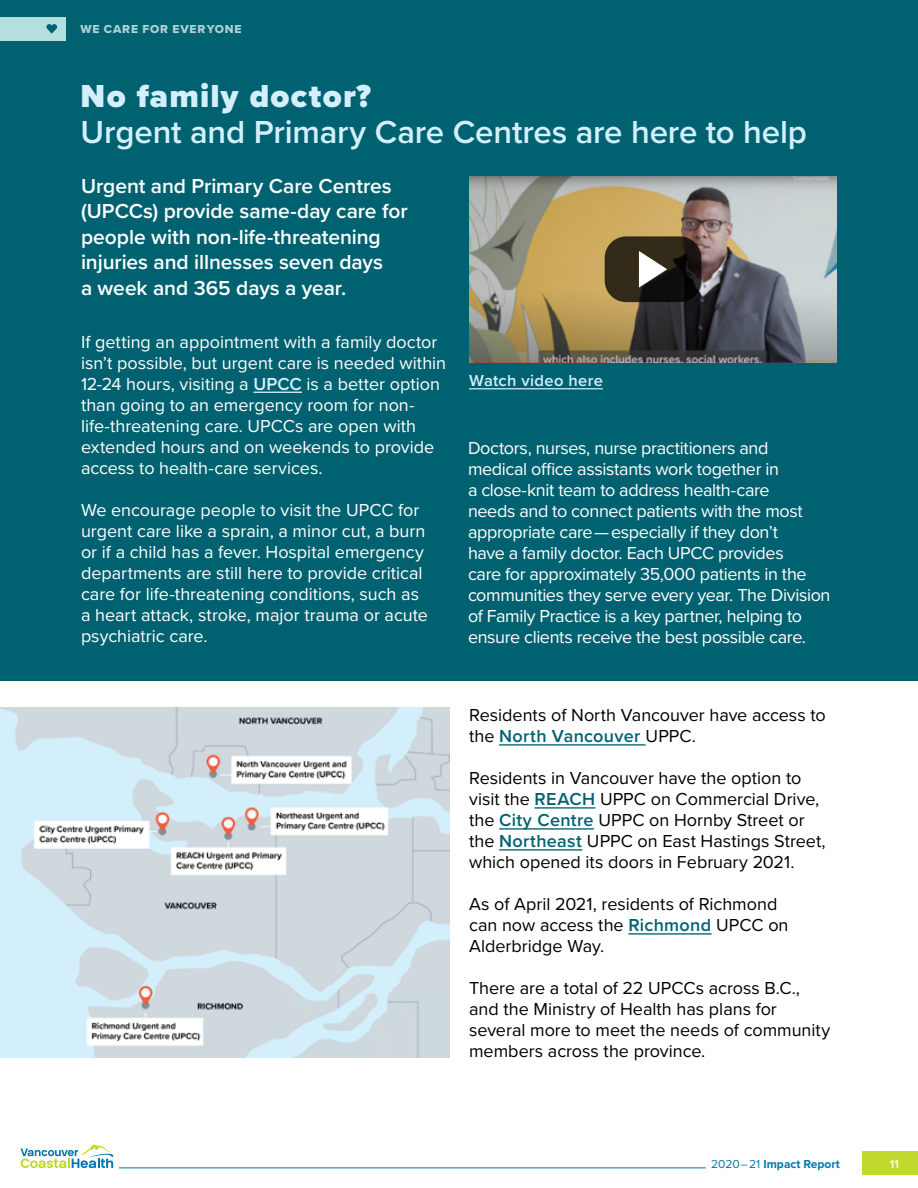
<style>
.page{position:relative;width:918px;height:1188px;background:#fff}
.page>*{position:absolute;margin:0;border:0;box-sizing:border-box;transform-origin:0 0}
.t1{font:600 33px "Proxima Nova";letter-spacing:-.005em;color:#d4effc}
.t2{font:900 33px "Proxima Nova";letter-spacing:.035em;color:#d4effc}
.t3{font:600 21px/25.5px "Proxima Nova";letter-spacing:-.005em;color:#fff}
.t4{font:18px/21px "Proxima Nova";letter-spacing:-.005em;color:#fff}
.t5{font:18px/21px "Proxima Nova";color:#000}
.t6{font:600 16.5px "Proxima Nova";letter-spacing:.02em;color:#d4effc}
.t7{font:700 12px "Proxima Nova";color:#0078ae}
.t8{font:12px "Proxima Nova Extrabld";letter-spacing:.07em;color:#b3d0d4}
.t9{font:600 12px "Proxima Nova";color:#fff}
.s1{font-weight:600;color:#d4effc}
.s2{font-weight:600;color:#006271}
.s3{font-weight:400}
</style>
<div class="page">
<div style="left:863px;top:1151px;width:55px;height:24px;background:#c1d82f"></div>
<hr style="left:119px;top:1168px;width:587px;height:1px;background:#0078ae">
<svg style="left:21px;top:1145px;width:92px;height:23px"></svg>
<div style="left:0;top:0;width:918px;height:680px;background:#006271"></div>
<hr style="left:253px;top:392px;width:49px;height:1px;background:#d4effc">
<hr style="left:499px;top:744px;width:147px;height:2px;background:#006271">
<hr style="left:535px;top:807px;width:60px;height:2px;background:#006271">
<hr style="left:499px;top:828px;width:95px;height:2px;background:#006271">
<hr style="left:499px;top:849px;width:83px;height:2px;background:#006271">
<hr style="left:628px;top:933px;width:84px;height:2px;background:#006271">
<div style="left:0;top:17px;width:66px;height:24px;background:#b3e0df"></div>
<svg style="left:46px;top:24px;width:11px;height:10px"></svg>
<hr style="left:469px;top:388px;width:134px;height:1px;background:#d4effc">
<img style="left:469px;top:176px;width:368px;height:186px">
<svg style="left:605px;top:236px;width:96px;height:66px;background:#251f14"></svg>
<svg style="left:639px;top:251px;width:28px;height:37px"></svg>
<img style="left:0;top:707px;width:449px;height:350px">
<p class="t8" style="left:81px;top:20px;width:162px">WE CARE FOR EVERYONE</p>
<h1 class="t2" style="left:81px;top:71px;width:292px">No family doctor?</h1>
<h1 class="t1" style="left:81px;top:107px;width:728px">Urgent and Primary Care Centres are here to help</h1>
<p class="t3" style="left:81px;top:173px;width:328px">Urgent and Primary Care Centres (UPCCs) provide same-day care for people with non-life-threatening injuries and illnesses seven days<br>a week and 365 days a year.</p>
<p class="t4" style="left:81px;top:330px;width:367px">If getting an appointment with a family doctor isn’t possible, but urgent care is needed within 12-24 hours, visiting a <span class="s1">UPCC</span> is a better option than going to an emergency room for non&shy;life-threatening care. UPCCs are open with extended hours and on weekends to provide access to health-care services.</p>
<p class="t4" style="left:81px;top:498px;width:349px">We encourage people to visit the UPCC for urgent care like a sprain, a minor cut, a burn or if a child has a fever. Hospital emergency departments are still here to provide critical care for life-threatening conditions, such as a heart attack, stroke, major trauma or acute psychiatric care.</p>
<p class="t6" style="left:469px;top:369px;width:135px">Watch video here</p>
<p class="t4" style="left:468px;top:437px;width:364px">Doctors, nurses, nurse practitioners and medical office assistants work together in<br>a close-knit team to address health-care<br>needs and to connect patients with the most appropriate care—especially if they don’t<br>have a family doctor. Each UPCC provides<br>care for approximately 35,000 patients in the communities they serve every year. The Division of Family Practice is a key partner, helping to ensure clients receive the best possible care.</p>
<p class="t5" style="left:469px;top:704px;width:358px">Residents of North Vancouver have access to the <span class="s2">North Vancouver</span> UPPC.</p>
<p class="t5" style="left:469px;top:767px;width:358px">Residents in Vancouver have the option to visit the <span class="s2">REACH</span> UPPC on Commercial Drive, the <span class="s2">City Centre</span> UPPC on Hornby Street or the <span class="s2">Northeast</span> UPPC on East Hastings Street, which opened its doors in February 2021.</p>
<p class="t5" style="left:469px;top:893px;width:321px">As of April 2021, residents of Richmond can now access the <span class="s2">Richmond</span> UPCC on<br>Alderbridge Way.</p>
<p class="t5" style="left:469px;top:977px;width:363px">There are a total of 22 UPCCs across B.C., and the Ministry of Health has plans for several more to meet the needs of community members across the province.</p>
<p class="t7" style="left:711px;top:1155px;width:130px"><span class="s3">2020–21</span> Impact Report</p>
<p class="t9" style="left:890px;top:1155px;width:11px">11</p>
</div>
